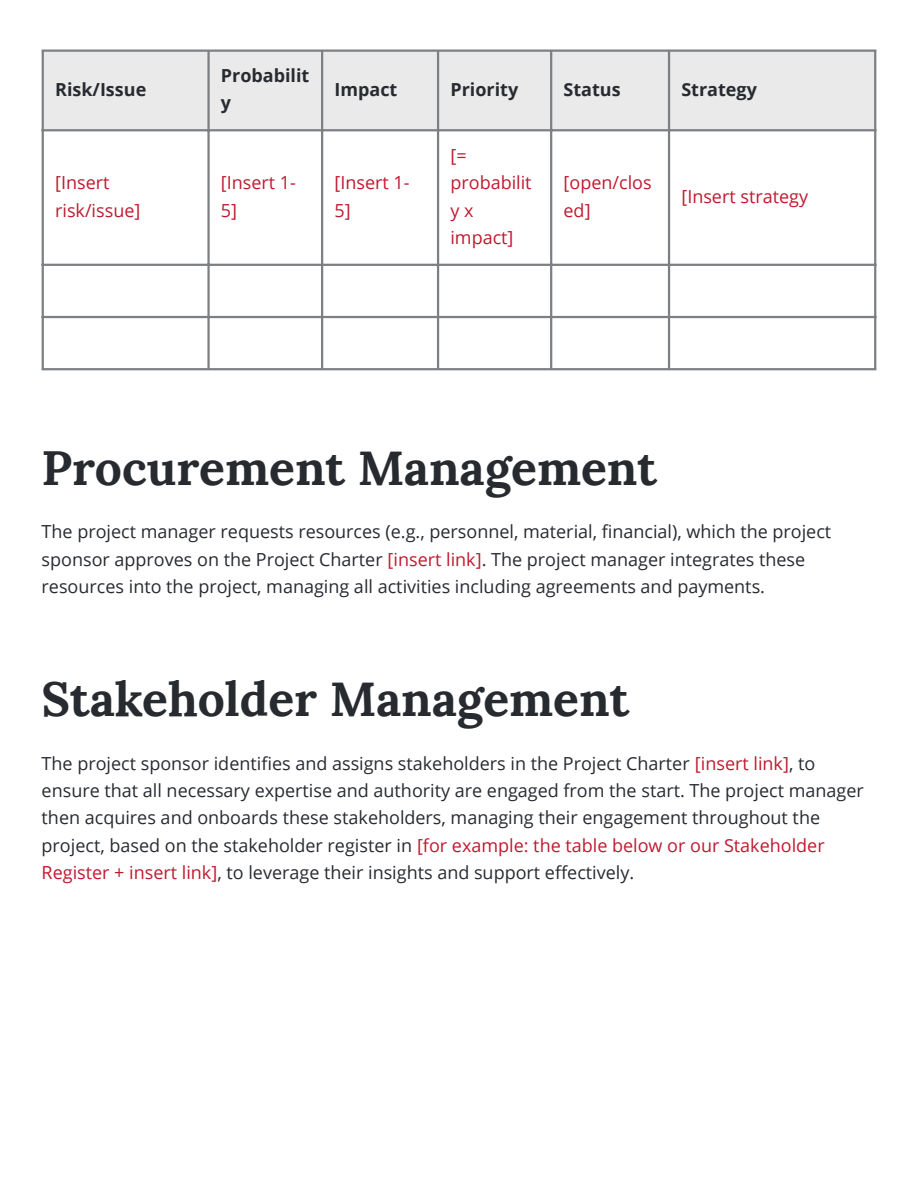
<style>
.page{position:relative;width:918px;height:1186px;background:#fff}
.page>*{position:absolute;margin:0;border:0;box-sizing:border-box;transform-origin:0 0}
.t1{font:700 48px "Lora";color:#272b30}
.t2{font:18px/27.3px "Open Sans";color:#272b30}
.t3{font:18px/28.2px "Open Sans";color:#bf1a2f}
.t4{font:700 18px/27px "Open Sans";color:#272b30}
.s1{color:#bf1a2f}
</style>
<div class="page">
<div style="left:44px;top:52px;width:830px;height:77px;background:#eaeaea"></div>
<hr style="left:42px;top:52px;width:2px;height:316px;background:#7d8083">
<hr style="left:207px;top:52px;width:3px;height:316px;background:#7d8083">
<hr style="left:321px;top:52px;width:2px;height:316px;background:#7d8083">
<hr style="left:437px;top:52px;width:2px;height:316px;background:#7d8083">
<hr style="left:550px;top:52px;width:2px;height:316px;background:#7d8083">
<hr style="left:668px;top:52px;width:2px;height:316px;background:#7d8083">
<hr style="left:874px;top:52px;width:2px;height:316px;background:#7d8083">
<hr style="left:42px;top:50px;width:834px;height:2px;background:#7d8083">
<hr style="left:42px;top:129px;width:834px;height:2px;background:#7d8083">
<hr style="left:42px;top:264px;width:834px;height:2px;background:#7d8083">
<hr style="left:42px;top:316px;width:834px;height:2px;background:#7d8083">
<hr style="left:42px;top:368px;width:834px;height:2px;background:#7d8083">
<p class="t4" style="left:55px;top:75px;width:93px">Risk/Issue</p>
<p class="t4" style="left:221px;top:62px;width:90px">Probabilit y</p>
<p class="t4" style="left:335px;top:75px;width:64px">Impact</p>
<p class="t4" style="left:450px;top:75px;width:69px">Priority</p>
<p class="t4" style="left:564px;top:75px;width:59px">Status</p>
<p class="t4" style="left:681px;top:75px;width:77px">Strategy</p>
<p class="t3" style="left:55px;top:168px;width:87px">[Insert risk/issue]</p>
<p class="t3" style="left:221px;top:168px;width:77px">[Insert 1-<br>5]</p>
<p class="t3" style="left:335px;top:168px;width:77px">[Insert 1-<br>5]</p>
<p class="t3" style="left:450px;top:141px;width:83px;line-height:27.3px">[= probabilit y x impact]</p>
<p class="t3" style="left:564px;top:168px;width:90px">[open/clos ed]</p>
<p class="t3" style="left:681px;top:182px;width:128px">[Insert strategy</p>
<h1 class="t1" style="left:42px;top:437px;width:617px">Procurement Management</h1>
<p class="t2" style="left:42px;top:517px;width:791px">The project manager requests resources (e.g., personnel, material, fi nancial), which the project sponsor approves on the Project Charter <span class="s1">[insert link]</span>. The project manager integrates these resources into the project, managing all activities including agreements and payments.</p>
<h1 class="t1" style="left:42px;top:667px;width:589px">Stakeholder Management</h1>
<p class="t2" style="left:42px;top:749px;width:824px">The project sponsor identifies and assigns stakeholders in the Project Charter <span class="s1">[insert link]</span>, to ensure that all necessary expertise and authority are engaged from the start. The project manager then acquires and onboards these stakeholders, managing their engagement throughout the project, based on the stakeholder register in <span class="s1">[for example: the table below or our Stakeholder Register + insert link]</span>, to leverage their insights and support effectively.</p>
</div>
